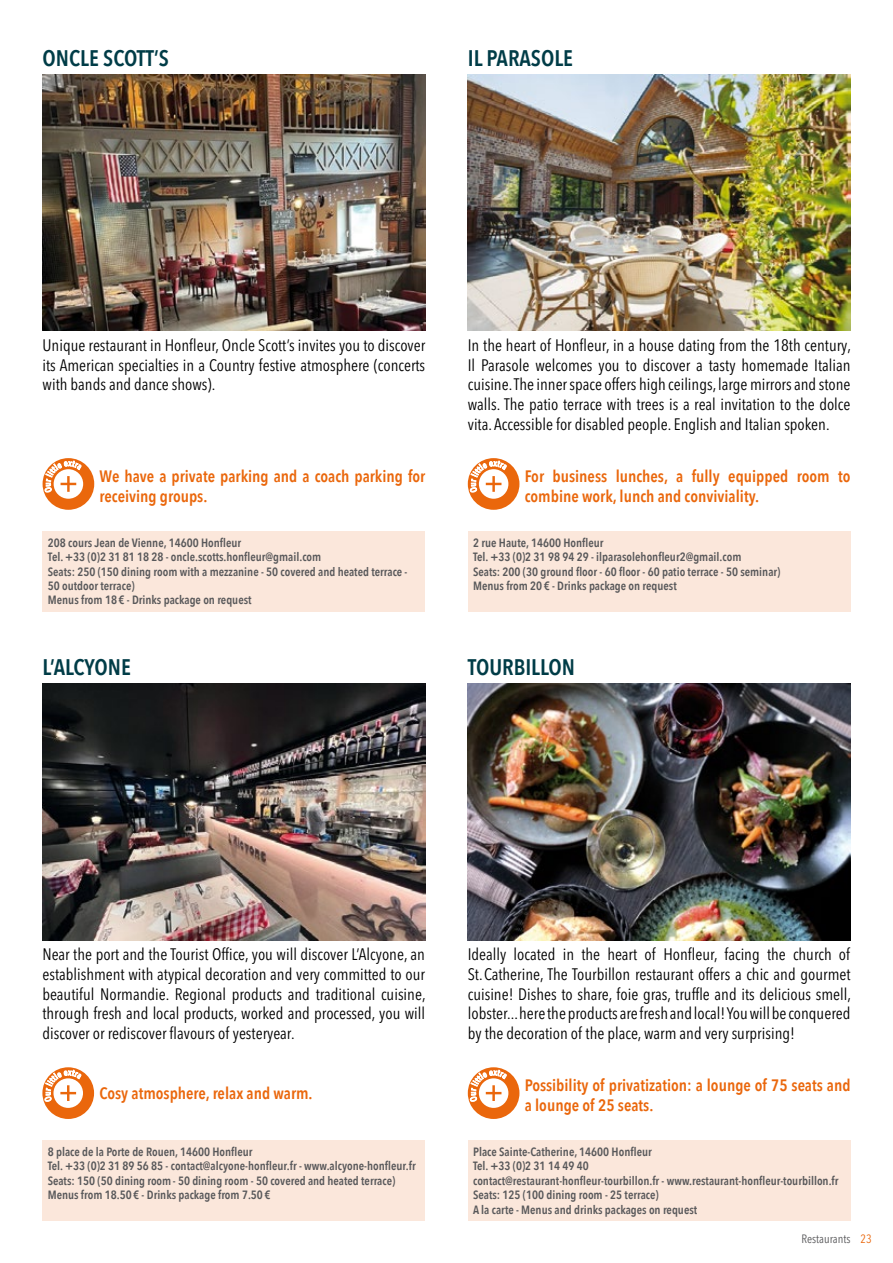
<style>
.page{position:relative;width:893px;height:1263px;background:#fff}
.page>*{position:absolute;margin:0;border:0;box-sizing:border-box;transform-origin:0 0}
.t1{font:600 22.5px "Avenir Next Condensed";color:#003c47}
.t2{font:condensed 16.5px/19.8px "Avenir Next LT Pro";color:#000;text-align:justify}
.t3{font:600 16.5px/19.8px "Avenir Next Condensed";color:#ea670c}
.t4{font:600 12px/14.4px "Avenir Next Condensed";color:#58585a}
.t5{font:condensed 12px "Avenir Next LT Pro";color:#58585a}
.s1{color:#ea670c}
</style>
<div class="page">
<img style="left:43px;top:75px;width:382px;height:256px">
<div style="left:43px;top:531px;width:382px;height:80px;background:#fbe7db"></div>
<div style="left:43px;top:458px;width:51px;height:52px;background:#ea670c;border-radius:50%"></div>
<svg style="left:54px;top:469px;width:29px;height:30px"></svg>
<img style="left:468px;top:75px;width:382px;height:256px">
<div style="left:468px;top:531px;width:382px;height:80px;background:#fbe7db"></div>
<div style="left:468px;top:458px;width:51px;height:52px;background:#ea670c;border-radius:50%"></div>
<div style="left:479px;top:469px;width:29px;height:30px;background:#fff;border-radius:50%"></div>
<img style="left:468px;top:684px;width:382px;height:256px">
<div style="left:468px;top:1140px;width:382px;height:80px;background:#fbe7db"></div>
<div style="left:468px;top:1067px;width:51px;height:52px;background:#ea670c;border-radius:50%"></div>
<div style="left:479px;top:1078px;width:29px;height:30px;background:#fff;border-radius:50%"></div>
<img style="left:42px;top:684px;width:383px;height:256px">
<div style="left:42px;top:1140px;width:383px;height:80px;background:#fbe7db"></div>
<div style="left:42px;top:1067px;width:52px;height:52px;background:#ea670c;border-radius:50%"></div>
<svg style="left:53px;top:1078px;width:30px;height:30px"></svg>
<svg style="left:45px;top:461px;width:37px;height:32px"></svg>
<svg style="left:470px;top:461px;width:37px;height:32px"></svg>
<svg style="left:470px;top:1070px;width:37px;height:32px"></svg>
<svg style="left:44px;top:1070px;width:37px;height:32px"></svg>
<h1 class="t1" style="left:43px;top:39px;width:128px">ONCLE SCOTT’S</h1>
<h1 class="t1" style="left:468px;top:39px;width:107px">IL PARASOLE</h1>
<p class="t2" style="left:43px;top:335px;width:384px">Unique restaurant in Honfleur, Oncle Scott’s invites you to discover its American specialties in a Country festive atmosphere (concerts with bands and dance shows).</p>
<p class="t3" style="left:100px;top:466px;width:327px">We have a private parking and a coach parking for receiving groups.</p>
<p class="t4" style="left:48px;top:535px;width:361px">208 cours Jean de Vienne, 14600 Honfleur<br>Tel. +33 (0)2 31 81 18 28 - oncle.scotts.honfleur@gmail.com<br>Seats: 250 (150 dining room with a mezzanine - 50 covered and heated terrace - 50 outdoor terrace)<br>Menus from 18 € - Drinks package on request</p>
<h1 class="t1" style="left:42px;top:648px;width:90px">L’ALCYONE</h1>
<p class="t2" style="left:468px;top:335px;width:385px">In the heart of Honfleur, in a house dating from the 18th century, Il Parasole welcomes you to discover a tasty homemade Italian cuisine. The inner space offers high ceilings, large mirrors and stone walls. The patio terrace with trees is a real invitation to the dolce vita. Accessible for disabled people. English and Italian spoken.</p>
<p class="t3" style="left:525px;top:466px;width:327px">For business lunches, a fully equipped room to combine work, lunch and conviviality.</p>
<p class="t4" style="left:473px;top:535px;width:309px">2 rue Haute, 14600 Honfleur<br>Tel. +33 (0)2 31 98 94 29 - ilparasolehonfleur2@gmail.com<br>Seats: 200 (30 ground floor - 60 floor - 60 patio terrace - 50 seminar)<br>Menus from 20 € - Drinks package on request</p>
<h1 class="t1" style="left:468px;top:648px;width:109px">TOURBILLON</h1>
<p class="t2" style="left:42px;top:944px;width:385px">Near the port and the Tourist Office, you will discover L’Alcyone, an establishment with atypical decoration and very committed to our beautiful Normandie. Regional products and traditional cuisine, through fresh and local products, worked and processed, you will discover or rediscover flavours of yesteryear.</p>
<p class="t3" style="left:99px;top:1083px;width:215px">Cosy atmosphere, relax and warm.</p>
<p class="t4" style="left:48px;top:1144px;width:369px">8 place de la Porte de Rouen, 14600 Honfleur<br>Tel. +33 (0)2 31 89 56 85 - contact@alcyone-honfleur.fr - www.alcyone-honfleur.fr Seats: 150 (50 dining room- 50 dining room - 50 covered and heated terrace)<br>Menus from 18.50 € - Drinks package from 7.50 €</p>
<p class="t2" style="left:468px;top:944px;width:385px">Ideally located in the heart of Honfleur, facing the church of St.Catherine, The Tourbillon restaurant offers a chic and gourmet cuisine! Dishes to share, foie gras, truffle and its delicious smell, lobster... here the products are fresh and local! You will be conquered by the decoration of the place, warm and very surprising!</p>
<p class="t3" style="left:525px;top:1075px;width:327px">Possibility of privatization: a lounge of 75 seats and a lounge of 25 seats.</p>
<p class="t4" style="left:473px;top:1144px;width:367px">Place Sainte-Catherine, 14600 Honfleur<br>Tel. +33 (0)2 31 14 49 40<br>contact@restaurant-honfleur-tourbillon.fr - www.restaurant-honfleur-tourbillon.fr Seats: 125 (100 dining room - 25 terrace)<br>A la carte - Menus and drinks packages on request</p>
<p class="t5" style="left:801px;top:1232px;width:72px">Restaurants <span class="s1">23</span></p>
</div>
